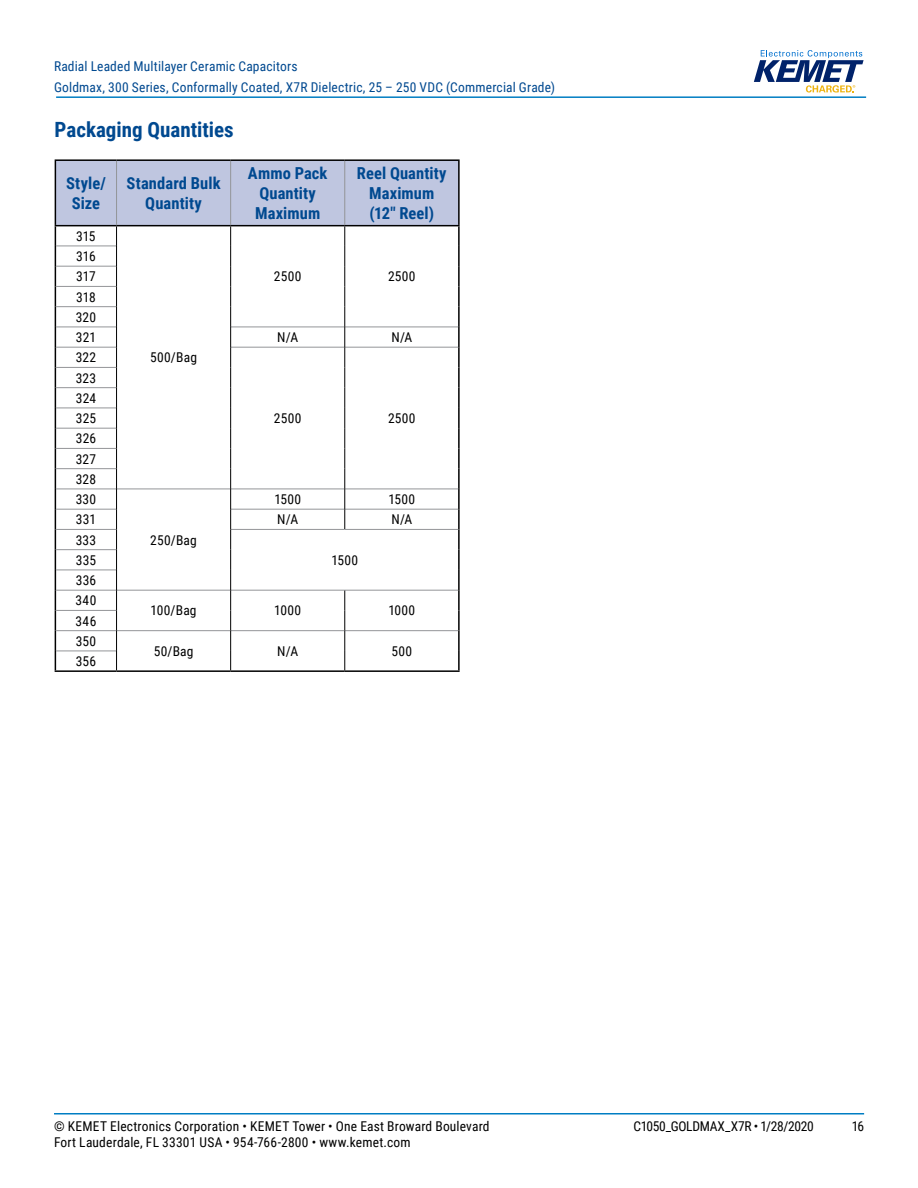
<style>
.page{position:relative;width:918px;height:1188px;background:#fff}
.page>*{position:absolute;margin:0;border:0;box-sizing:border-box;transform-origin:0 0}
.t1{font:700 21px "Roboto Condensed";color:#004990}
.t2{font:700 16.5px/19.8px "Roboto Condensed";letter-spacing:.005em;color:#004990;text-align:center}
.t3{font:13.5px/20.2px "Roboto Condensed";letter-spacing:.015em;color:#000}
.t4{font:13.5px/21px "Roboto Condensed";letter-spacing:.015em;color:#004990}
.t5{font:13.5px "Roboto Condensed";letter-spacing:-.025em;color:#000}
</style>
<div class="page">
<hr style="left:54px;top:1113px;width:810px;height:2px;background:#007dc3">
<hr style="left:56px;top:96px;width:810px;height:2px;background:#007dc3">
<svg style="left:754px;top:50px;width:110px;height:43px"></svg>
<hr style="left:55px;top:159px;width:62px;height:2px;background:#000">
<hr style="left:117px;top:159px;width:114px;height:2px;background:#000">
<hr style="left:231px;top:159px;width:114px;height:2px;background:#000">
<hr style="left:345px;top:159px;width:115px;height:2px;background:#000">
<hr style="left:55px;top:670px;width:62px;height:2px;background:#000">
<hr style="left:117px;top:670px;width:114px;height:2px;background:#000">
<hr style="left:231px;top:670px;width:114px;height:2px;background:#000">
<hr style="left:345px;top:670px;width:115px;height:2px;background:#000">
<svg style="left:55px;top:160px;width:405px;height:510px"></svg>
<p class="t4" style="left:54px;top:55px;width:503px">Radial Leaded Multilayer Ceramic Capacitors<br>Goldmax, 300 Series, Conformally Coated, X7R Dielectric, 25 – 250 VDC (Commercial Grade)</p>
<h1 class="t1" style="left:55px;top:115px;width:181px">Packaging Quantities</h1>
<p class="t2" style="left:66px;top:173px;width:41px">Style/<br>Size</p>
<p class="t2" style="left:127px;top:173px;width:96px">Standard Bulk<br>Quantity</p>
<p class="t2" style="left:248px;top:163px;width:81px">Ammo Pack<br>Quantity<br>Maximum</p>
<p class="t2" style="left:357px;top:163px;width:91px">Reel Quantity<br>Maximum (12" Reel)</p>
<p class="t3" style="left:76px;top:225px;width:21px">315</p>
<p class="t3" style="left:76px;top:246px;width:22px;text-align:justify">316<br>317<br>318<br>320<br>321</p>
<p class="t3" style="left:76px;top:347px;width:22px">322</p>
<p class="t3" style="left:76px;top:367px;width:22px;text-align:justify">323<br>324<br>325<br>326<br>327<br>328<br>330</p>
<p class="t3" style="left:150px;top:347px;width:48px">500/Bag</p>
<p class="t3" style="left:274px;top:266px;width:29px">2500</p>
<p class="t3" style="left:388px;top:266px;width:29px">2500</p>
<p class="t3" style="left:277px;top:327px;width:22px">N/A</p>
<p class="t3" style="left:391px;top:327px;width:22px">N/A</p>
<p class="t3" style="left:274px;top:408px;width:29px">2500</p>
<p class="t3" style="left:388px;top:408px;width:29px">2500</p>
<p class="t3" style="left:274px;top:489px;width:28px">1500</p>
<p class="t3" style="left:388px;top:489px;width:28px">1500</p>
<p class="t3" style="left:76px;top:509px;width:22px">331</p>
<p class="t3" style="left:277px;top:509px;width:22px">N/A</p>
<p class="t3" style="left:391px;top:509px;width:22px">N/A</p>
<p class="t3" style="left:76px;top:529px;width:22px">333<br>335</p>
<p class="t3" style="left:150px;top:529px;width:48px">250/Bag</p>
<p class="t3" style="left:331px;top:549px;width:28px">1500</p>
<p class="t3" style="left:76px;top:570px;width:22px">336<br>340</p>
<p class="t3" style="left:76px;top:610px;width:22px">346<br>350</p>
<p class="t3" style="left:76px;top:651px;width:22px">356</p>
<p class="t3" style="left:151px;top:600px;width:48px">100/Bag</p>
<p class="t3" style="left:274px;top:600px;width:28px">1000</p>
<p class="t3" style="left:388px;top:600px;width:28px">1000</p>
<p class="t3" style="left:154px;top:641px;width:41px">50/Bag</p>
<p class="t3" style="left:277px;top:641px;width:22px">N/A</p>
<p class="t3" style="left:391px;top:641px;width:22px">500</p>
<p class="t3" style="left:54px;top:1115px;width:437px">© KEMET Electronics Corporation • KEMET Tower • One East Broward Boulevard</p>
<p class="t5" style="left:633px;top:1116px;width:182px">C1050_GOLDMAX_X7R • 1/28/2020</p>
<p class="t3" style="left:852px;top:1115px;width:14px">16</p>
<p class="t3" style="left:54px;top:1131px;width:358px">Fort Lauderdale, FL 33301 USA • 954-766-2800 • www.kemet.com</p>
</div>
